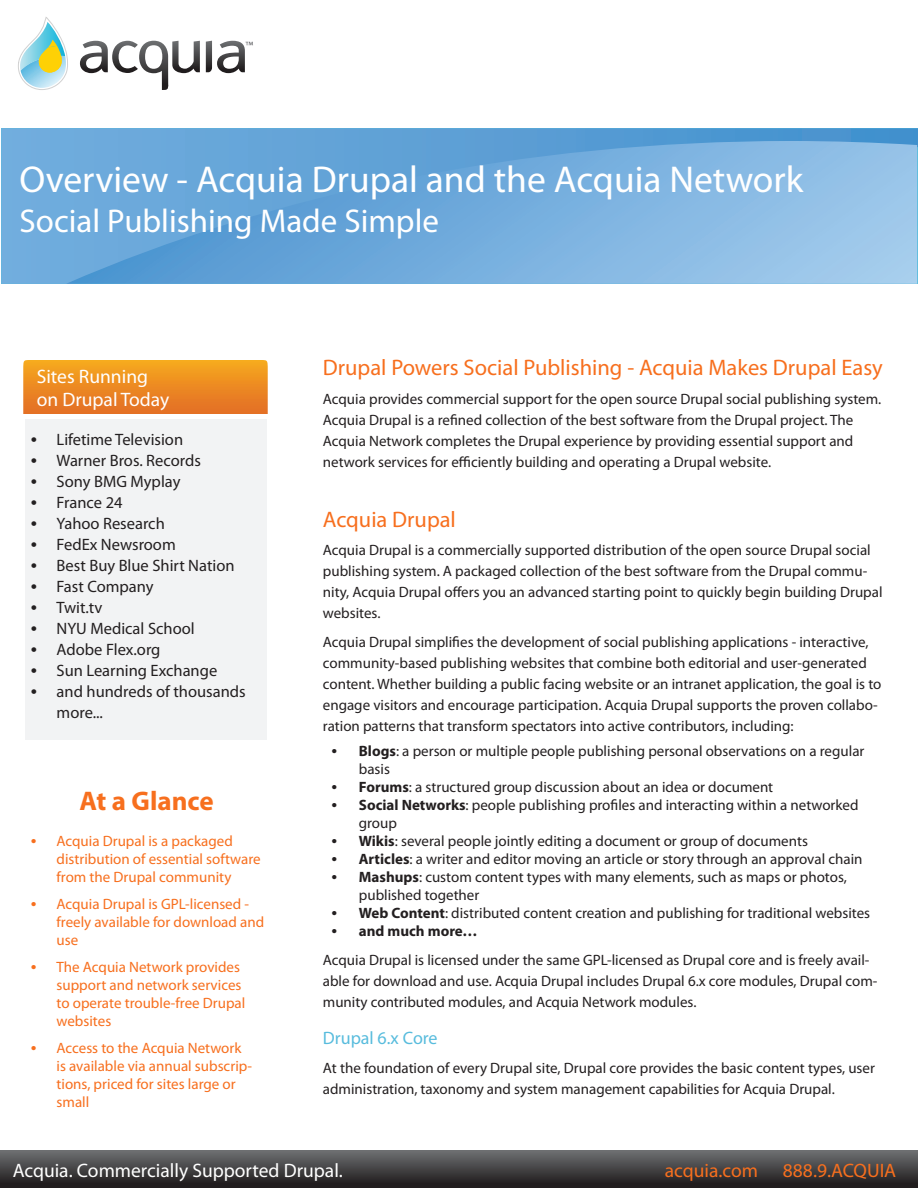
<style>
.page{position:relative;width:918px;height:1188px;background:#fff}
.page>*{position:absolute;margin:0;border:0;box-sizing:border-box;transform-origin:0 0}
.t1{font:37.5px "Myriad Pro";color:#fff}
.t2{font:33px "Myriad Pro";color:#fff}
.t3{font:700 27px "Myriad Pro";color:#f76f1e}
.t4{font:22.5px "Myriad Pro";color:#f76f1e}
.t5{font:19.5px/23.4px "Myriad Pro";color:#fff}
.t6{font:19.5px "Myriad Pro";color:#f76f1e}
.t7{font:18px "Myriad Pro";color:#58bcdd}
.t8{font:16.5px/21px "Myriad Pro";color:#231f20}
.t9{font:15px/21px "Myriad Pro";color:#231f20}
.t10{font:15px/18px "Myriad Pro";color:#f76f1e}
.t11{font:700 15px "Myriad Pro";color:#231f20}
.s1{font-family:"Times"}
.s2{font-weight:700}
.s3{font-family:"Times";font-weight:400}
</style>
<div class="page">
<svg style="left:1px;top:128px;width:917px;height:156px;background:#64a5d8"></svg>
<svg style="left:66px;top:141px;width:851px;height:143px;background:#76afde"></svg>
<svg style="left:206px;top:41px;width:47px;height:32px"></svg>
<svg style="left:80px;top:41px;width:120px;height:49px"></svg>
<svg style="left:18px;top:17px;width:50px;height:73px"></svg>
<svg style="left:0;top:1151px;width:918px;height:37px;background:#434243"></svg>
<svg style="left:23px;top:360px;width:245px;height:54px;background:#ec8b22"></svg>
<div style="left:25px;top:419px;width:242px;height:321px;background:#f2f3f4"></div>
<p class="t1" style="left:20px;top:156px;width:786px">Overview - Acquia Drupal and the Acquia Network</p>
<p class="t2" style="left:20px;top:200px;width:421px">Social Publishing Made Simple</p>
<p class="t5" style="left:37px;top:364px;width:134px">Sites Running on Drupal Today</p>
<p class="t8" style="left:31px;top:428px;width:154px"><span class="s1">•</span> Lifetime Television</p>
<p class="t8" style="left:31px;top:449px;width:171px"><span class="s1">•</span> Warner Bros. Records</p>
<p class="t8" style="left:31px;top:470px;width:151px"><span class="s1">•</span> Sony BMG Myplay</p>
<p class="t8" style="left:31px;top:491px;width:93px"><span class="s1">•</span> France 24</p>
<p class="t8" style="left:31px;top:512px;width:135px"><span class="s1">•</span> Yahoo Research</p>
<p class="t8" style="left:31px;top:533px;width:146px"><span class="s1">•</span> FedEx Newsroom</p>
<p class="t8" style="left:31px;top:554px;width:205px"><span class="s1">•</span> Best Buy Blue Shirt Nation</p>
<p class="t8" style="left:31px;top:575px;width:124px"><span class="s1">•</span> Fast Company</p>
<p class="t8" style="left:31px;top:596px;width:73px"><span class="s1">•</span> Twit.tv</p>
<p class="t8" style="left:31px;top:617px;width:165px"><span class="s1">•</span> NYU Medical School</p>
<p class="t8" style="left:31px;top:638px;width:131px"><span class="s1">•</span> Adobe Flex.org</p>
<p class="t8" style="left:31px;top:659px;width:188px"><span class="s1">•</span> Sun Learning Exchange</p>
<p class="t8" style="left:57px;top:680px;width:191px;text-indent:-26px"><span class="s1">•</span> and hundreds of thousands more...</p>
<p class="t3" style="left:79px;top:783px;width:136px">At a Glance</p>
<p class="t10" style="left:57px;top:832px;width:206px;text-indent:-25px"><span class="s1">•</span> Acquia Drupal is a packaged distribution of essential software from the Drupal community</p>
<p class="t10" style="left:57px;top:895px;width:209px;text-indent:-25px"><span class="s1">•</span> Acquia Drupal is GPL-licensed - freely available for download and use</p>
<p class="t10" style="left:57px;top:958px;width:190px;text-indent:-25px"><span class="s1">•</span> The Acquia Network provides support and network services to operate trouble-free Drupal websites</p>
<p class="t10" style="left:57px;top:1039px;width:197px;text-indent:-25px"><span class="s1">•</span> Access to the Acquia Network is available via annual subscrip&shy;tions, priced for sites large or small</p>
<p class="t4" style="left:323px;top:354px;width:561px">Drupal Powers Social Publishing - Acquia Makes Drupal Easy</p>
<p class="t9" style="left:323px;top:388px;width:560px">Acquia provides commercial support for the open source Drupal social publishing system.<br>Acquia Drupal is a refined collection of the best software from the Drupal project. The Acquia Network completes the Drupal experience by providing essential support and network services for efficiently building and operating a Drupal website.</p>
<p class="t4" style="left:323px;top:505px;width:135px">Acquia Drupal</p>
<p class="t9" style="left:323px;top:539px;width:561px">Acquia Drupal is a commercially supported distribution of the open source Drupal social publishing system. A packaged collection of the best software from the Drupal commu&shy;nity, Acquia Drupal offers you an advanced starting point to quickly begin building Drupal websites.</p>
<p class="t9" style="left:323px;top:631px;width:560px">Acquia Drupal simplifies the development of social publishing applications - interactive, community-based publishing websites that combine both editorial and user-generated content. Whether building a public facing website or an intranet application, the goal is to engage visitors and encourage participation. Acquia Drupal supports the proven collabo&shy;ration patterns that transform spectators into active contributors, including:</p>
<p class="t9" style="left:359px;top:742px;width:507px;line-height:18px;text-indent:-27px"><span class="s1">•</span> <span class="s2">Blogs</span>: a person or multiple people publishing personal observations on a regular basis</p>
<p class="t9" style="left:332px;top:776px;width:443px"><span class="s1">•</span> <span class="s2">Forums</span>: a structured group discussion about an idea or document</p>
<p class="t9" style="left:359px;top:796px;width:501px;line-height:18px;text-indent:-27px"><span class="s1">•</span> <span class="s2">Social Networks</span>: people publishing profiles and interacting within a networked group</p>
<p class="t9" style="left:332px;top:830px;width:478px"><span class="s1">•</span> <span class="s2">Wikis</span>: several people jointly editing a document or group of documents</p>
<p class="t9" style="left:332px;top:848px;width:532px"><span class="s1">•</span> <span class="s2">Articles</span>: a writer and editor moving an article or story through an approval chain</p>
<p class="t9" style="left:359px;top:868px;width:490px;line-height:18px;text-indent:-27px"><span class="s1">•</span> <span class="s2">Mashups</span>: custom content types with many elements, such as maps or photos, published together</p>
<p class="t9" style="left:332px;top:902px;width:540px"><span class="s1">•</span> <span class="s2">Web Content</span>: distributed content creation and publishing for traditional websites</p>
<p class="t11" style="left:332px;top:921px;width:147px"><span class="s3">•</span> and much more…</p>
<p class="t9" style="left:323px;top:949px;width:556px">Acquia Drupal is licensed under the same GPL-licensed as Drupal core and is freely avail&shy;able for download and use. Acquia Drupal includes Drupal 6.x core modules, Drupal com&shy;munity contributed modules, and Acquia Network modules.</p>
<p class="t7" style="left:323px;top:1027px;width:116px">Drupal 6.x Core</p>
<p class="t9" style="left:323px;top:1057px;width:554px">At the foundation of every Drupal site, Drupal core provides the basic content types, user administration, taxonomy and system management capabilities for Acquia Drupal.</p>
<p class="t5" style="left:13px;top:1158px;width:332px">Acquia. Commercially Supported Drupal.</p>
<p class="t6" style="left:665px;top:1158px;width:95px">acquia.com</p>
<p class="t6" style="left:783px;top:1158px;width:115px">888.9.ACQUIA</p>
</div>
